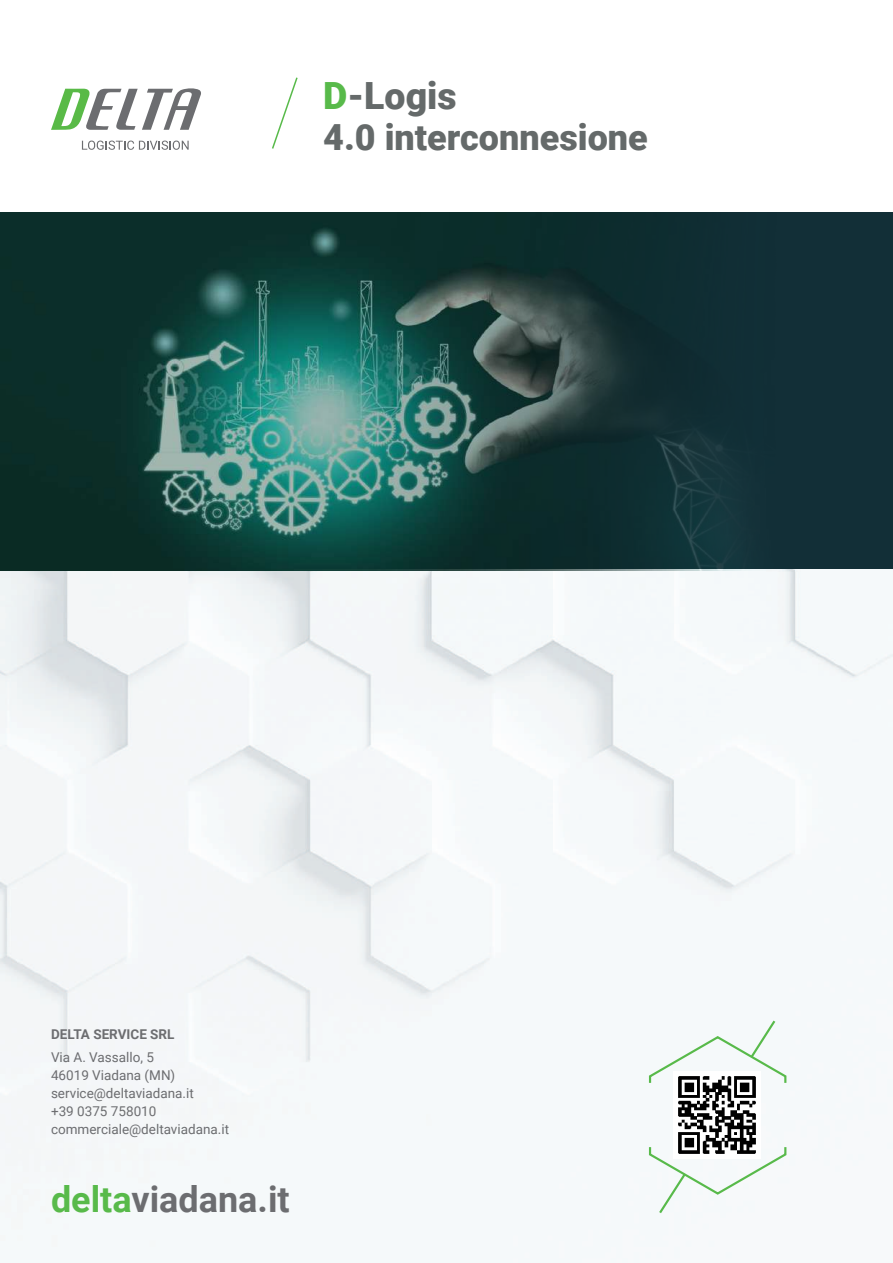
<style>
.page{position:relative;width:893px;height:1263px;background:#fff}
.page>*{position:absolute;margin:0;border:0;box-sizing:border-box;transform-origin:0 0}
.t1{font:900 37.5px "Roboto";color:#656a6a}
.t2{font:900 36px "Roboto";color:#656a6a}
.t3{font:700 36px "Roboto";color:#6c6d70}
.t4{font:13.5px/18px "Roboto";color:#6c6d70}
.t5{font:700 13.5px "Roboto";color:#6c6d70}
.s1{color:#58ba4a}
</style>
<div class="page">
<div style="left:0;top:569px;width:893px;height:644px;background:#f5f9fa"></div>
<div style="left:0;top:213px;width:893px;height:356px;background:#122f37"></div>
<svg style="left:648px;top:1018px;width:139px;height:196px"></svg>
<svg style="left:272px;top:77px;width:26px;height:72px"></svg>
<svg style="left:82px;top:141px;width:107px;height:9px"></svg>
<svg style="left:51px;top:88px;width:150px;height:42px"></svg>
<img style="left:674px;top:1071px;width:87px;height:87px">
<img style="left:0;top:213px;width:788px;height:358px">
<h1 class="t1" style="left:323px;top:69px;width:135px"><span class="s1">D</span>-Logis</h1>
<h2 class="t2" style="left:323px;top:112px;width:326px">4.0 interconnesione</h2>
<p class="t5" style="left:51px;top:1025px;width:125px">DELTA SERVICE SRL</p>
<p class="t4" style="left:51px;top:1047px;width:180px">Via A. Vassallo, 5<br>46019 Viadana (MN) service@deltaviadana.it<br>+39 0375 758010 commerciale@deltaviadana.it</p>
<h2 class="t3" style="left:51px;top:1174px;width:240px"><span class="s1">delta</span>viadana.it</h2>
</div>
